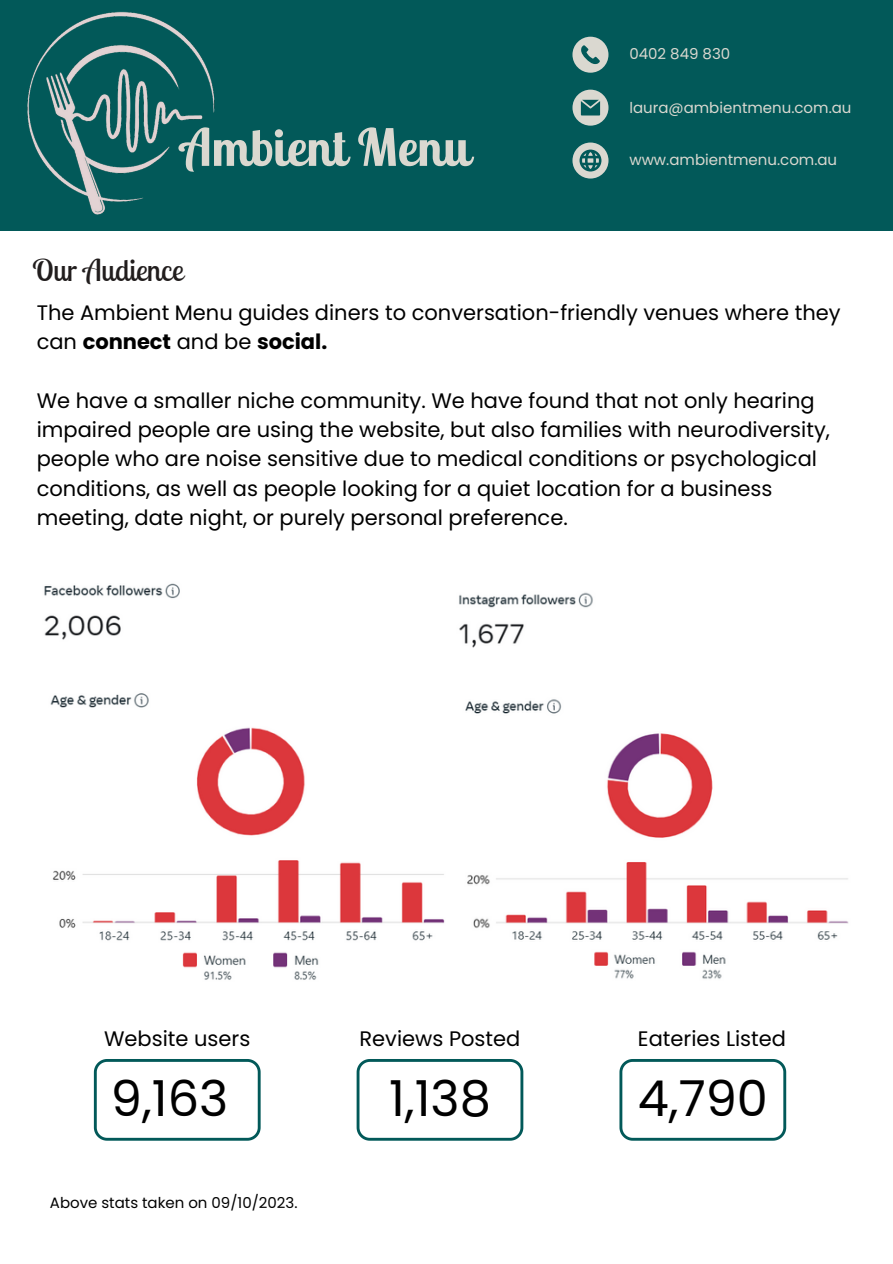
<style>
.page{position:relative;width:893px;height:1264px;background:#fff}
.page>*{position:absolute;margin:0;border:0;box-sizing:border-box;transform-origin:0 0}
.t1{font:700 51.3px "Lobster Two";color:#dad8d0}
.t2{font:49.5px "Poppins";color:#000}
.t3{font:30px "Lobster Two";color:#211d1d}
.t4{font:21px/29.2px "Poppins";color:#000}
.t5{font:15px "Poppins";color:#dad8d0}
.t6{font:15px "Poppins";color:#000}
.s1{font-weight:700}
</style>
<div class="page">
<div style="left:0;top:0;width:892px;height:1262px;background:#025959"></div>
<div style="left:0;top:231px;width:892px;height:1031px;background:#fff"></div>
<img style="left:27px;top:11px;width:188px;height:204px">
<svg style="left:572px;top:37px;width:36px;height:36px"></svg>
<svg style="left:572px;top:90px;width:36px;height:36px"></svg>
<svg style="left:572px;top:142px;width:36px;height:36px"></svg>
<svg style="left:94px;top:1059px;width:166px;height:81px"></svg>
<svg style="left:356px;top:1059px;width:167px;height:81px"></svg>
<svg style="left:619px;top:1059px;width:167px;height:81px"></svg>
<img style="left:44px;top:583px;width:401px;height:397px">
<img style="left:459px;top:592px;width:390px;height:387px">
<p class="t1" style="left:181px;top:115px;width:290px">Ambient Menu</p>
<p class="t3" style="left:32px;top:251px;width:152px">Our Audience</p>
<p class="t5" style="left:629px;top:43px;width:102px">0402 849 830</p>
<p class="t5" style="left:629px;top:98px;width:224px">laura@ambientmenu.com.au</p>
<p class="t5" style="left:629px;top:149px;width:209px">www.ambientmenu.com.au</p>
<p class="t4" style="left:37px;top:298px;width:805px">The Ambient Menu guides diners to conversation-friendly venues where they can <span class="s1">connect</span> and be <span class="s1">social.</span></p>
<p class="t4" style="left:37px;top:386px;width:794px">We have a smaller niche community. We have found that not only hearing impaired people are using the website, but also families with neurodiversity, people who are noise sensitive due to medical conditions or psychological conditions, as well as people looking for a quiet location for a business meeting, date night, or purely personal preference.</p>
<p class="t4" style="left:104px;top:1023px;width:148px">Website users</p>
<p class="t4" style="left:359px;top:1023px;width:162px">Reviews Posted</p>
<p class="t4" style="left:638px;top:1023px;width:150px">Eateries Listed</p>
<p class="t2" style="left:111px;top:1064px;width:119px">9,163</p>
<p class="t2" style="left:637px;top:1064px;width:132px">4,790</p>
<p class="t2" style="left:389px;top:1064px;width:103px">1,138</p>
<p class="t6" style="left:50px;top:1192px;width:249px">Above stats taken on 09/10/2023.</p>
</div>
